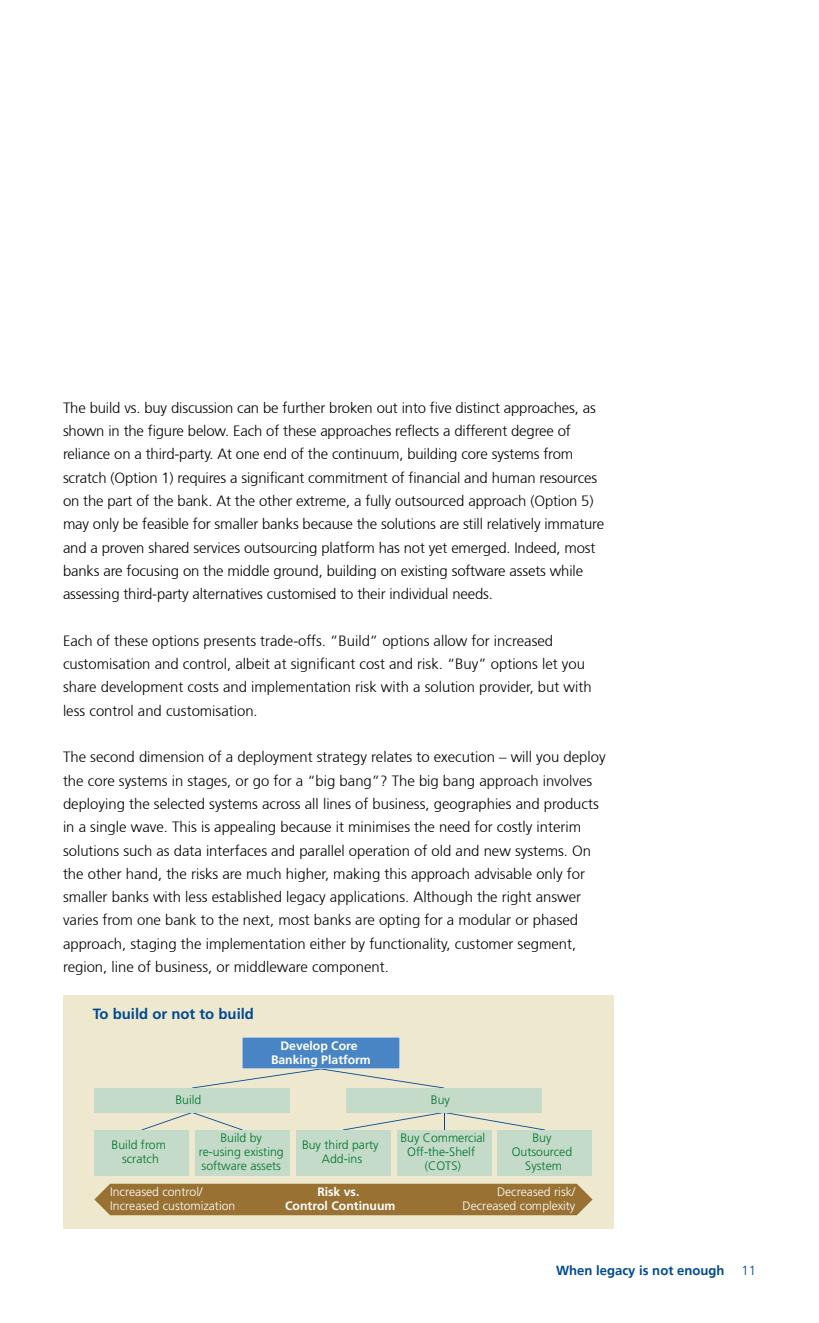
<style>
.page{position:relative;width:819px;height:1323px;background:#fff}
.page>*{position:absolute;margin:0;border:0;box-sizing:border-box;transform-origin:0 0}
.t1{font:300 14.88px/23.3px "Frutiger 45";color:#000}
.t2{font:700 14.88px "Frutiger";color:#004a94}
.t3{font:700 13.12px "Frutiger";color:#004a94}
.t4{font:300 13.12px "Frutiger 45";color:#004a94}
.t5{font:300 12.25px/14px "Frutiger 45";color:#00722d;text-align:center}
.t6{font:300 12.25px/14px "Frutiger 45";color:#fff}
.t7{font:700 12.25px/14px "Frutiger";color:#fff;text-align:center}
</style>
<div class="page">
<div style="left:63px;top:995px;width:550px;height:233px;background:#eee8cf"></div>
<div style="left:94px;top:1184px;width:499px;height:31px;background:#997233"></div>
<svg style="left:142px;top:1112px;width:101px;height:18px"></svg>
<svg style="left:343px;top:1112px;width:202px;height:18px"></svg>
<svg style="left:192px;top:1037px;width:252px;height:51px"></svg>
<div style="left:95px;top:1088px;width:195px;height:24px;background:#c3dbc8"></div>
<div style="left:346px;top:1088px;width:196px;height:24px;background:#c3dbc8"></div>
<div style="left:94px;top:1130px;width:95px;height:45px;background:#c3dbc8"></div>
<div style="left:195px;top:1130px;width:95px;height:45px;background:#c3dbc8"></div>
<div style="left:296px;top:1130px;width:95px;height:45px;background:#c3dbc8"></div>
<div style="left:397px;top:1130px;width:94px;height:45px;background:#c3dbc8"></div>
<div style="left:498px;top:1130px;width:94px;height:45px;background:#c3dbc8"></div>
<p class="t1" style="left:63px;top:396px;width:543px">The build vs. buy discussion can be further broken out into five distinct approaches, as shown in the figure below. Each of these approaches reflects a different degree of reliance on a third-party. At one end of the continuum, building core systems from scratch (Option 1) requires a significant commitment of financial and human resources on the part of the bank. At the other extreme, a fully outsourced approach (Option 5) may only be feasible for smaller banks because the solutions are still relatively immature and a proven shared services outsourcing platform has not yet emerged. Indeed, most banks are focusing on the middle ground, building on existing software assets while assessing third-party alternatives customised to their individual needs.</p>
<p class="t1" style="left:63px;top:629px;width:530px">Each of these options presents trade-offs. ”Build” options allow for increased customisation and control, albeit at significant cost and risk. “Buy” options let you share development costs and implementation risk with a solution provider, but with less control and customisation.</p>
<p class="t1" style="left:63px;top:746px;width:544px">The second dimension of a deployment strategy relates to execution – will you deploy the core systems in stages, or go for a “big bang”? The big bang approach involves deploying the selected systems across all lines of business, geographies and products in a single wave. This is appealing because it minimises the need for costly interim solutions such as data interfaces and parallel operation of old and new systems. On the other hand, the risks are much higher, making this approach advisable only for smaller banks with less established legacy applications. Although the right answer varies from one bank to the next, most banks are opting for a modular or phased approach, staging the implementation either by functionality, customer segment, region, line of business, or middleware component.</p>
<p class="t2" style="left:93px;top:1005px;width:163px">To build or not to build</p>
<p class="t7" style="left:271px;top:1038px;width:101px">Develop Core<br>Banking Platform</p>
<p class="t5" style="left:176px;top:1093px;width:27px">Build</p>
<p class="t5" style="left:431px;top:1093px;width:21px">Buy</p>
<p class="t5" style="left:112px;top:1138px;width:56px">Build from scratch</p>
<p class="t5" style="left:199px;top:1131px;width:86px">Build by re-using existing software assets</p>
<p class="t5" style="left:302px;top:1138px;width:78px">Buy third party<br>Add-ins</p>
<p class="t5" style="left:400px;top:1131px;width:86px">Buy Commercial<br>Off-the-Shelf (COTS)</p>
<p class="t5" style="left:512px;top:1131px;width:62px">Buy<br>Outsourced<br>System</p>
<p class="t6" style="left:110px;top:1185px;width:127px">Increased control/<br>Increased customization</p>
<p class="t6" style="left:463px;top:1185px;width:114px;text-align:right">Decreased risk/<br>Decreased complexity</p>
<p class="t7" style="left:285px;top:1185px;width:112px">Risk vs.<br>Control Continuum</p>
<p class="t3" style="left:556px;top:1263px;width:170px">When legacy is not enough</p>
<p class="t4" style="left:741px;top:1263px;width:16px">11</p>
</div>
